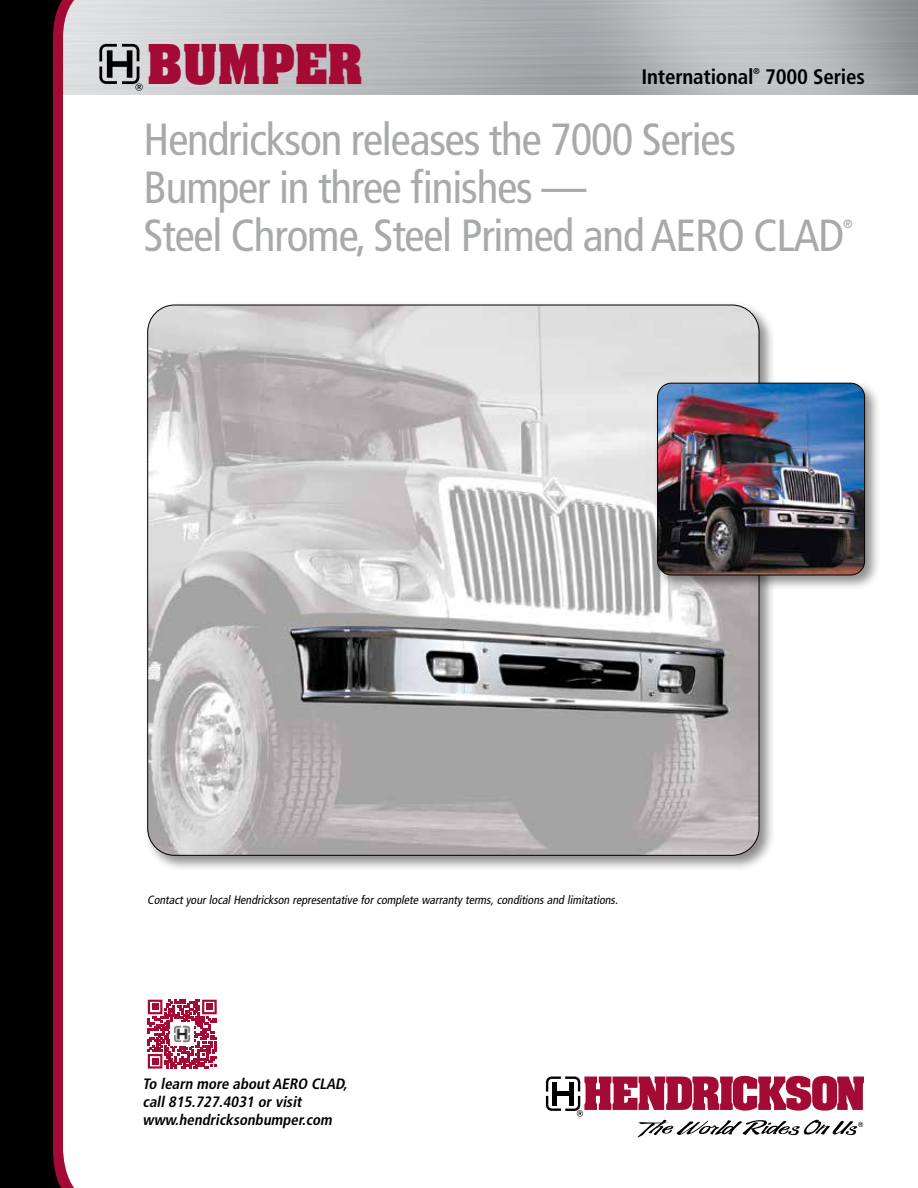
<style>
.page{position:relative;width:918px;height:1188px;background:#fff}
.page>*{position:absolute;margin:0;border:0;box-sizing:border-box;transform-origin:0 0}
.t1{font:700 46.65px "Aachen Std";color:#a30b35}
.t2{font:condensed 45px/48px "Frutiger LT Std";letter-spacing:-.025em;color:#a7a9ac}
.t3{font:700 condensed 21px "Frutiger LT Std";letter-spacing:-.01em;color:#000}
.t4{font:italic 700 condensed 15px/18px "Frutiger LT Std";color:#000}
.t5{font:italic condensed 12px "Frutiger LT Std";color:#000}
.t6{font:700 condensed 12px "Frutiger LT Std";color:#a7a9ac}
.t7{font:700 condensed 8.4px "Frutiger LT Std";color:#000}
</style>
<div class="page">
<svg style="left:546px;top:1076px;width:318px;height:61px"></svg>
<svg style="left:100px;top:44px;width:43px;height:47px;background:#8b8c8c"></svg>
<svg style="left:92px;top:0;width:8px;height:95px"></svg>
<svg style="left:0;top:0;width:92px;height:1188px;fill:#000"></svg>
<div style="left:144px;top:301px;width:631px;height:571px;background:#000;opacity:.45"></div>
<img style="left:148px;top:305px;width:611px;height:550px">
<div style="left:654px;top:379px;width:227px;height:213px;background:#000;opacity:.45"></div>
<img style="left:658px;top:383px;width:207px;height:192px">
<div style="left:657px;top:383px;width:208px;height:192px;border:1px solid #000;border-radius:14px"></div>
<svg style="left:148px;top:1000px;width:69px;height:69px"></svg>
<img style="left:171px;top:1023px;width:23px;height:23px">
<h1 class="t1" style="left:147px;top:30px;width:217px">BUMPER</h1>
<h3 class="t3" style="left:642px;top:64px;width:113px">International</h3>
<p class="t7" style="left:753px;top:66px;width:8px">®</p>
<h3 class="t3" style="left:765px;top:64px;width:101px">7000 Series</h3>
<h2 class="t2" style="left:144px;top:116px;width:702px">Hendrickson releases the 7000 Series<br>Bumper in three finishes —<br>Steel Chrome, Steel Primed and AERO CLAD</h2>
<p class="t6" style="left:843px;top:217px;width:11px">®</p>
<p class="t5" style="left:147px;top:893px;width:475px">ContactyourlocalHendrickson representative forcomplete warranty terms,conditionsand limitations.</p>
<p class="t4" style="left:143px;top:1075px;width:209px">To learn more aboutAERO CLAD, call815.727.4031 orvisit www.hendricksonbumper.com</p>
</div>
